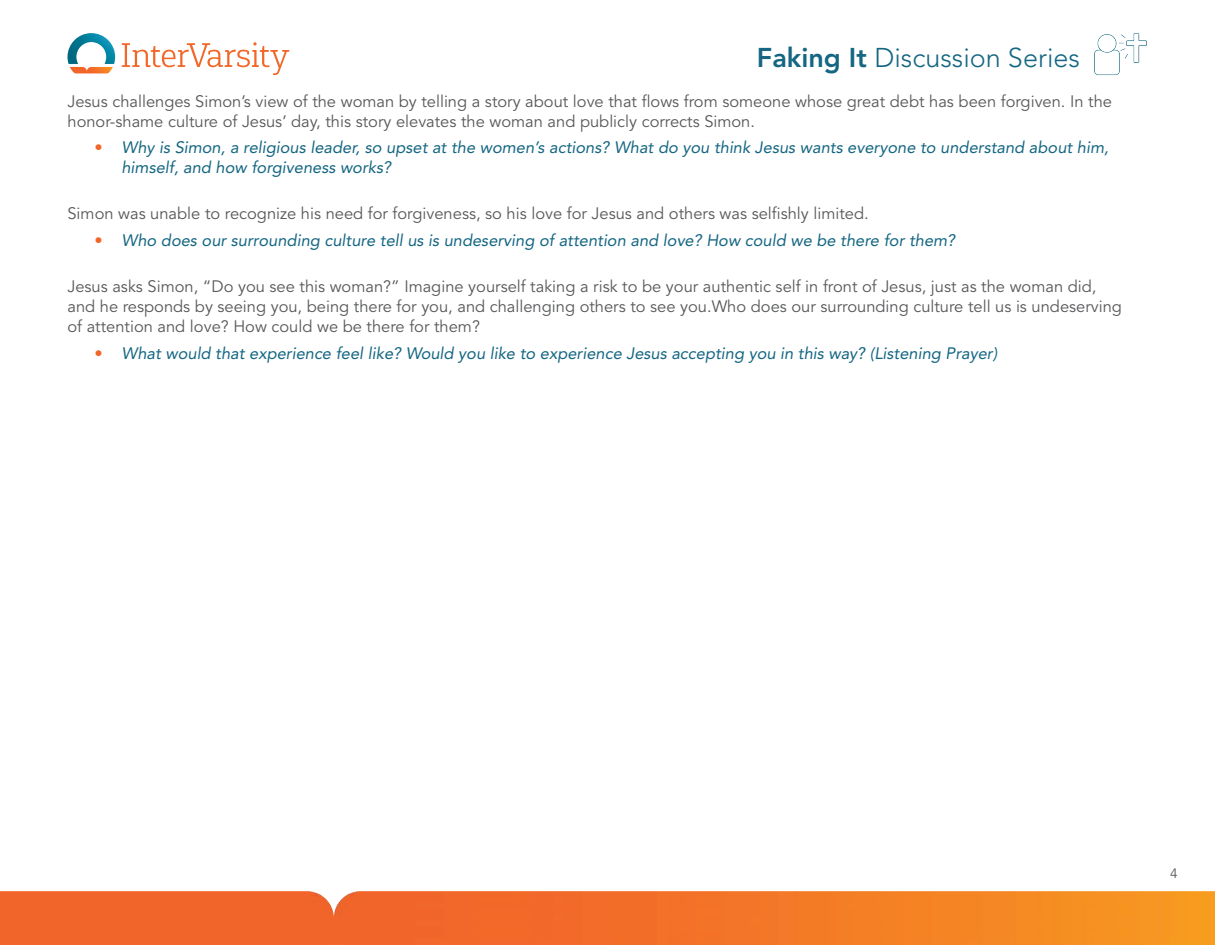
<style>
.page{position:relative;width:1215px;height:945px;background:#fff}
.page>*{position:absolute;margin:0;border:0;box-sizing:border-box;transform-origin:0 0}
.t1{font:300 27px "Avenir LT Std";color:#146682}
.t2{font:16.5px/19.8px "Avenir LT Std";color:#57585a}
.t3{font:italic 16.5px/19.8px "Avenir LT Std";color:#146682}
.t4{font:13.5px "Avenir LT Std";color:#57585a}
.s1{font-weight:800}
.s2{font-style:normal;color:#f26428}
</style>
<div class="page">
<svg style="left:68px;top:33px;width:47px;height:40px"></svg>
<svg style="left:122px;top:42px;width:167px;height:33px"></svg>
<img style="left:0;top:891px;width:1215px;height:54px">
<img style="left:1094px;top:33px;width:53px;height:43px">
<h1 class="t1" style="left:757px;top:42px;width:325px"><span class="s1">Faking It</span> Discussion Series</h1>
<p class="t2" style="left:68px;top:92px;width:1046px">Jesus challenges Simon’s view of the woman by telling a story about love that flows from someone whose great debt has been forgiven. In the honor-shame culture of Jesus’ day, this story elevates the woman and publicly corrects Simon.</p>
<p class="t3" style="left:121px;top:138px;width:989px;text-indent:-27px"><span class="s2">•</span> Why is Simon, a religious leader, so upset at the women’s actions? What do you think Jesus wants everyone to understand about him, himself, and how forgiveness works?</p>
<p class="t2" style="left:67px;top:204px;width:803px">Simon was unable to recognize his need for forgiveness, so his love for Jesus and others was selfishly limited.</p>
<p class="t3" style="left:94px;top:231px;width:862px"><span class="s2">•</span> Who does our surrounding culture tell us is undeserving of attention and love? How could we be there for them?</p>
<p class="t2" style="left:67px;top:277px;width:1056px">Jesus asks Simon, “Do you see this woman?” Imagine yourself taking a risk to be your authentic self in front of Jesus, just as the woman did, and he responds by seeing you, being there for you, and challenging others to see you.Who does our surrounding culture tell us is undeserving of attention and love? How could we be there for them?</p>
<p class="t3" style="left:94px;top:343px;width:904px"><span class="s2">•</span> What would that experience feel like? Would you like to experience Jesus accepting you in this way? (Listening Prayer)</p>
<p class="t4" style="left:1170px;top:866px;width:9px">4</p>
</div>
